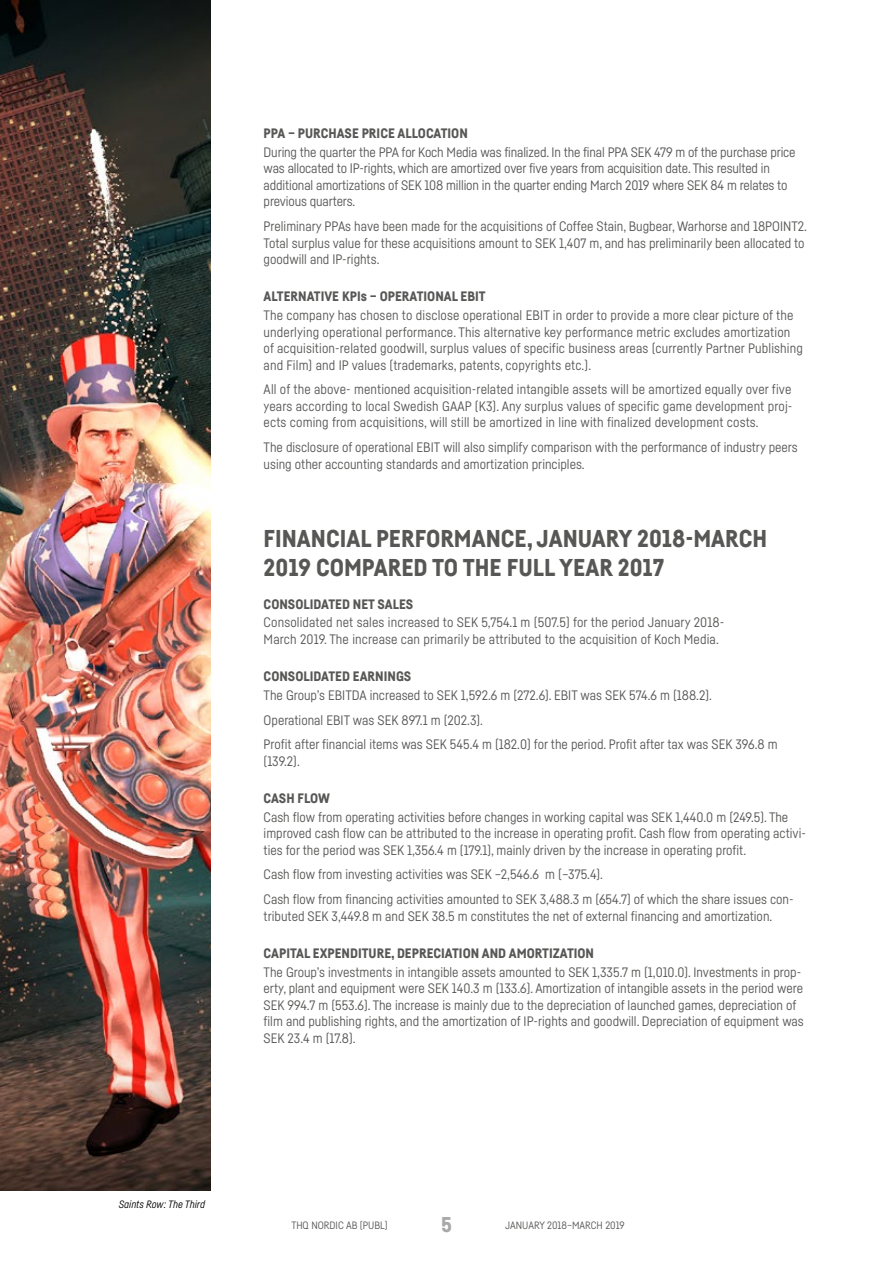
<style>
.page{position:relative;width:893px;height:1263px;background:#fff}
.page>*{position:absolute;margin:0;border:0;box-sizing:border-box;transform-origin:0 0}
.t1{font:900 24px/28.8px "Fabrikat";color:#575756}
.t2{font:900 21px "Fabrikat";color:#a8a8a8}
.t3{font:13.5px/16.5px "Fabrikat";color:#575756}
.t4{font:900 13.5px "Fabrikat";color:#575756}
.t5{font:10.5px "Fabrikat";color:#575756}
.t6{font:italic 10.5px "Fabrikat";color:#000}
</style>
<div class="page">
<img style="left:0;top:0;width:211px;height:1191px">
<p class="t4" style="left:264px;top:125px;width:206px">PPA – PURCHASE PRICE ALLOCATION</p>
<p class="t3" style="left:264px;top:144px;width:533px">During the quarter the PPA for Koch Media was finalized. In the final PPA SEK 479 m of the purchase price was allocated to IP-rights, which are amortized over five years from acquisition date. This resulted in additional amortizations of SEK 108 million in the quarter ending March 2019 where SEK 84 m relates to previous quarters.</p>
<p class="t3" style="left:264px;top:218px;width:545px">Preliminary PPAs have been made for the acquisitions of Coffee Stain, Bugbear, Warhorse and 18POINT2.<br>Total surplus value for these acquisitions amount to SEK 1,407 m, and has preliminarily been allocated to goodwill and IP-rights.</p>
<p class="t4" style="left:264px;top:288px;width:224px">ALTERNATIVE KPIs – OPERATIONAL EBIT</p>
<p class="t3" style="left:264px;top:307px;width:541px">The company has chosen to disclose operational EBIT in order to provide a more clear picture of the underlying operational performance. This alternative key performance metric excludes amortization of acquisition-related goodwill, surplus values of specific business areas (currently Partner Publishing and Film) and IP values (trademarks, patents, copyrights etc.).</p>
<p class="t3" style="left:264px;top:381px;width:530px;text-align:justify">All of the above- mentioned acquisition-related intangible assets will be amortized equally over five years according to local Swedish GAAP (K3). Any surplus values of specific game development proj&shy;ects coming from acquisitions, will still be amortized in line with finalized development costs.</p>
<p class="t3" style="left:264px;top:439px;width:536px">The disclosure of operational EBIT will also simplify comparison with the performance of industry peers using other accounting standards and amortization principles.</p>
<h1 class="t1" style="left:264px;top:524px;width:505px">FINANCIAL PERFORMANCE, JANUARY 2018-MARCH<br>2019 COMPARED TO THE FULL YEAR 2017</h1>
<p class="t4" style="left:264px;top:596px;width:151px">CONSOLIDATED NET SALES</p>
<p class="t3" style="left:264px;top:614px;width:462px">Consolidated net sales increased to SEK 5,754.1 m (507.5) for the period January 2018-<br>March 2019. The increase can primarily be attributed to the acquisition of Koch Media.</p>
<p class="t4" style="left:264px;top:668px;width:149px">CONSOLIDATED EARNINGS</p>
<p class="t3" style="left:264px;top:682px;width:515px;line-height:24.8px">The Group’s EBITDA increased to SEK 1,592.6 m (272.6). EBIT was SEK 574.6 m (188.2).<br>Operational EBIT was SEK 897.1 m (202.3).<br>Profit after financial items was SEK 545.4 m (182.0) for the period. Profit after tax was SEK 396.8 m</p>
<p class="t3" style="left:264px;top:752px;width:38px">(139.2).</p>
<p class="t4" style="left:264px;top:790px;width:68px">CASH FLOW</p>
<p class="t3" style="left:264px;top:808px;width:544px">Cash flow from operating activities before changes in working capital was SEK 1,440.0 m (249.5). The improved cash flow can be attributed to the increase in operating profit. Cash flow from operating activi&shy;ties for the period was SEK 1,356.4 m (179.1), mainly driven by the increase in operating profit.</p>
<p class="t3" style="left:264px;top:862px;width:531px;line-height:24.8px">Cash flow from investing activities was SEK –2,546.6 m (–375.4).<br>Cash flow from financing activities amounted to SEK 3,488.3 m (654.7) of which the share issues con-</p>
<p class="t3" style="left:264px;top:907px;width:510px">tributed SEK 3,449.8 m and SEK 38.5 m constitutes the net of external financing and amortization.</p>
<p class="t4" style="left:264px;top:945px;width:332px">CAPITAL EXPENDITURE, DEPRECIATION AND AMORTIZATION</p>
<p class="t3" style="left:264px;top:963px;width:542px">The Group’s investments in intangible assets amounted to SEK 1,335.7 m (1,010.0). Investments in prop&shy;erty, plant and equipment were SEK 140.3 m (133.6). Amortization of intangible assets in the period were SEK 994.7 m (553.6). The increase is mainly due to the depreciation of launched games, depreciation of film and publishing rights, and the amortization of IP-rights and goodwill. Depreciation of equipment was SEK 23.4 m (17.8).</p>
<p class="t6" style="left:119px;top:1198px;width:88px">Saints Row: The Third</p>
<p class="t5" style="left:291px;top:1219px;width:98px">THQ NORDIC AB (PUBL)</p>
<h2 class="t2" style="left:441px;top:1211px;width:12px">5</h2>
<p class="t5" style="left:505px;top:1219px;width:121px">JANUARY 2018–MARCH 2019</p>
</div>
